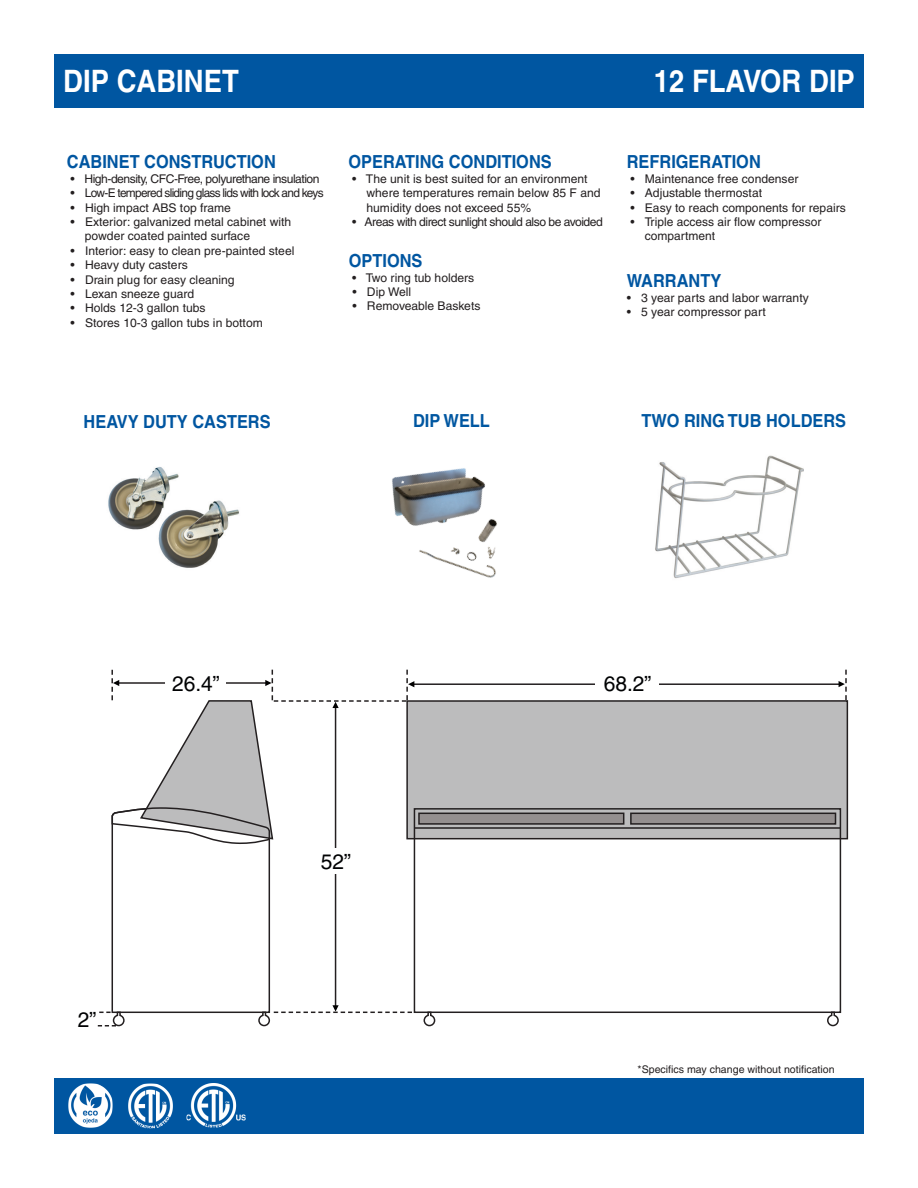
<style>
.page{position:relative;width:918px;height:1188px;background:#fff}
.page>*{position:absolute;margin:0;border:0;box-sizing:border-box;transform-origin:0 0}
.t1{font:700 30.9px "Helvetica";color:#fff;scale:.89 1}
.t2{font:21px "Helvetica";color:#010203}
.t3{font:700 18px "Helvetica";color:#0056a1;scale:.91 1}
.t4{font:700 18px "Helvetica";color:#0057a1;scale:.91 1}
.t5{font:12px/14.4px "Helvetica";color:#231f20}
.t6{font:12px "Helvetica";letter-spacing:-.04em;color:#231f20}
.t7{font:12px "Helvetica";letter-spacing:-.06em;color:#231f20}
.t8{font:10.5px "Helvetica";color:#231f20}
</style>
<div class="page">
<div style="left:54px;top:1078px;width:810px;height:56px;background:#0056a1"></div>
<img style="left:128px;top:1084px;width:45px;height:44px">
<img style="left:68px;top:1083px;width:45px;height:45px">
<img style="left:187px;top:1083px;width:59px;height:45px">
<div style="left:54px;top:54px;width:810px;height:53px;background:#0056a1"></div>
<img style="left:392px;top:468px;width:105px;height:110px">
<img style="left:655px;top:455px;width:149px;height:124px">
<img style="left:108px;top:467px;width:131px;height:101px">
<svg style="left:98px;top:670px;width:749px;height:357px"></svg>
<p class="t1" style="left:63px;top:62px;width:199px">DIP CABINET</p>
<p class="t1" style="left:654px;top:62px;width:228px">12 FLAVOR DIP</p>
<p class="t3" style="left:67px;top:151px;width:231px">CABINET CONSTRUCTION</p>
<p class="t6" style="left:71px;top:172px;width:250px">• High-density, CFC-Free, polyurethane insulation</p>
<p class="t7" style="left:71px;top:186px;width:255px">• Low-E tempered sliding glass lids with lock and keys</p>
<p class="t5" style="left:71px;top:200px;width:162px">• High impact ABS top frame</p>
<p class="t5" style="left:85px;top:215px;width:208px;text-indent:-14px">• Exterior: galvanized metal cabinet with powder coated painted surface</p>
<p class="t5" style="left:71px;top:243px;width:225px">• Interior: easy to clean pre-painted steel</p>
<p class="t5" style="left:71px;top:258px;width:119px">• Heavy duty casters</p>
<p class="t5" style="left:71px;top:272px;width:166px">• Drain plug for easy cleaning</p>
<p class="t5" style="left:71px;top:287px;width:125px">• Lexan sneeze guard</p>
<p class="t5" style="left:71px;top:301px;width:136px">• Holds 12-3 gallon tubs</p>
<p class="t5" style="left:71px;top:315px;width:194px">• Stores 10-3 gallon tubs in bottom</p>
<p class="t3" style="left:348px;top:151px;width:225px">OPERATING CONDITIONS</p>
<p class="t5" style="left:366px;top:171px;width:236px;text-indent:-14px">• The unit is best suited for an environment where temperatures remain below 85 F and humidity does not exceed 55%</p>
<p class="t6" style="left:352px;top:215px;width:252px">• Areas with direct sunlight should also be avoided</p>
<p class="t3" style="left:349px;top:250px;width:83px">OPTIONS</p>
<p class="t5" style="left:352px;top:270px;width:124px">• Two ring tub holders</p>
<p class="t5" style="left:353px;top:285px;width:60px">• Dip Well</p>
<p class="t5" style="left:353px;top:299px;width:129px">• Removeable Baskets</p>
<p class="t3" style="left:627px;top:151px;width:149px">REFRIGERATION</p>
<p class="t5" style="left:631px;top:171px;width:169px">• Maintenance free condenser</p>
<p class="t5" style="left:631px;top:186px;width:133px">• Adjustable thermostat</p>
<p class="t5" style="left:631px;top:200px;width:217px">• Easy to reach components for repairs</p>
<p class="t5" style="left:645px;top:215px;width:178px;text-indent:-14px">• Triple access air flow compressor compartment</p>
<p class="t3" style="left:627px;top:270px;width:105px">WARRANTY</p>
<p class="t5" style="left:627px;top:290px;width:184px">• 3 year parts and labor warranty</p>
<p class="t5" style="left:627px;top:305px;width:141px">• 5 year compressor part</p>
<p class="t3" style="left:84px;top:410px;width:207px">HEAVY DUTY CASTERS</p>
<p class="t4" style="left:413px;top:410px;width:86px">DIP WELL</p>
<p class="t4" style="left:642px;top:410px;width:226px">TWO RING TUB HOLDERS</p>
<p class="t2" style="left:172px;top:671px;width:49px">26.4”</p>
<p class="t2" style="left:78px;top:1007px;width:20px">2”</p>
<p class="t2" style="left:321px;top:849px;width:32px">52”</p>
<p class="t2" style="left:604px;top:672px;width:49px">68.2”</p>
<p class="t8" style="left:638px;top:1063px;width:199px">*Specifics may change without notification</p>
</div>
